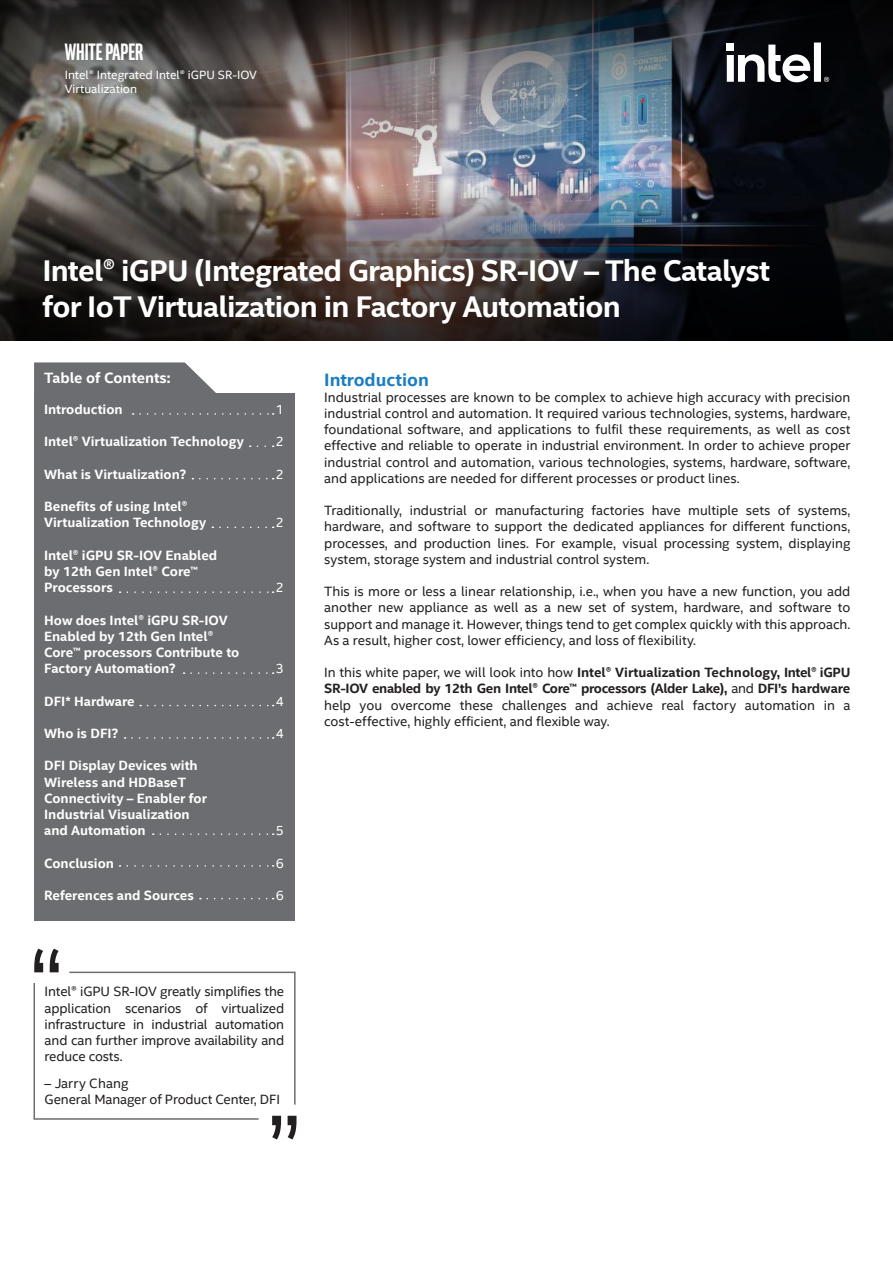
<style>
.page{position:relative;width:893px;height:1263px;background:#fff}
.page>*{position:absolute;margin:0;border:0;box-sizing:border-box;transform-origin:0 0}
.t1{font:700 30px/36px "Intel Clear";letter-spacing:-.025em;color:#fff}
.t2{font:700 24px "Intel Clear Pro";color:#fff}
.t3{font:700 18px "Intel Clear";color:#197dc2}
.t4{font:700 15px "Intel Clear";color:#fff}
.t5{font:13.5px/16.2px "Intel Clear";color:#231f20;text-align:justify}
.t6{font:700 13.5px/16.2px "Intel Clear";color:#fff}
.t7{font:13.5px "Intel Clear";color:#fff}
.t8{font:12px/14.4px "Intel Clear";color:#fff}
.s1{font-weight:700}
</style>
<div class="page">
<img style="left:0;top:0;width:893px;height:146px">
<img style="left:0;top:146px;width:893px;height:194px">
<div style="left:34px;top:394px;width:261px;height:527px;background:#6c6d70"></div>
<svg style="left:34px;top:362px;width:183px;height:32px;background:#7a7b7e"></svg>
<svg style="left:127px;top:591px;width:147px;height:2px"></svg>
<svg style="left:191px;top:672px;width:83px;height:2px"></svg>
<svg style="left:148px;top:705px;width:126px;height:1px"></svg>
<svg style="left:132px;top:737px;width:142px;height:2px"></svg>
<svg style="left:160px;top:833px;width:114px;height:2px"></svg>
<svg style="left:127px;top:865px;width:147px;height:2px"></svg>
<svg style="left:207px;top:898px;width:67px;height:1px"></svg>
<svg style="left:220px;top:526px;width:54px;height:2px"></svg>
<svg style="left:140px;top:413px;width:134px;height:2px"></svg>
<svg style="left:200px;top:478px;width:74px;height:1px"></svg>
<svg style="left:727px;top:43px;width:102px;height:39px"></svg>
<svg style="left:33px;top:948px;width:263px;height:191px"></svg>
<h2 class="t2" style="left:65px;top:36px;width:80px">WHITE PAPER</h2>
<p class="t8" style="left:65px;top:67px;width:194px">Intel® Integrated Intel® iGPU SR-IOV<br>Virtualization</p>
<h1 class="t1" style="left:43px;top:251px;width:729px">Intel® iGPU (Integrated Graphics) SR-IOV – The Catalyst for IoT Virtualization in Factory Automation</h1>
<p class="t4" style="left:44px;top:367px;width:128px">Table of Contents:</p>
<p class="t6" style="left:44px;top:401px;width:80px">Introduction</p>
<p class="t6" style="left:44px;top:433px;width:201px">Intel® Virtualization Technology</p>
<p class="t6" style="left:44px;top:465px;width:144px">What is Virtualization?</p>
<p class="t6" style="left:44px;top:498px;width:163px">Benefits of using Intel®<br>Virtualization Technology</p>
<p class="t6" style="left:44px;top:546px;width:175px">Intel® iGPU SR-IOV Enabled by 12th Gen Intel® Core™<br>Processors</p>
<p class="t6" style="left:44px;top:611px;width:197px">How does Intel® iGPU SR-IOV<br>Enabled by 12th Gen Intel®<br>Core™ processors Contribute to<br>Factory Automation?</p>
<p class="t6" style="left:44px;top:692px;width:92px">DFI* Hardware</p>
<p class="t6" style="left:44px;top:725px;width:76px">Who is DFI?</p>
<p class="t6" style="left:44px;top:757px;width:164px">DFI Display Devices with<br>Wireless and HDBaseT<br>Connectivity – Enabler for<br>Industrial Visualization and Automation</p>
<p class="t6" style="left:44px;top:854px;width:71px">Conclusion</p>
<p class="t6" style="left:44px;top:887px;width:151px">References and Sources</p>
<p class="t7" style="left:276px;top:400px;width:10px">1</p>
<p class="t7" style="left:276px;top:432px;width:10px">2</p>
<p class="t7" style="left:276px;top:465px;width:10px">2</p>
<p class="t7" style="left:276px;top:513px;width:10px">2</p>
<p class="t7" style="left:276px;top:578px;width:10px">2</p>
<p class="t7" style="left:276px;top:659px;width:10px">3</p>
<p class="t7" style="left:276px;top:691px;width:10px">4</p>
<p class="t7" style="left:276px;top:724px;width:10px">4</p>
<p class="t7" style="left:276px;top:821px;width:10px">5</p>
<p class="t7" style="left:276px;top:853px;width:10px">6</p>
<p class="t7" style="left:276px;top:886px;width:10px">6</p>
<p class="t5" style="left:45px;top:983px;width:241px">Intel® iGPU SR-IOV greatly simplifies the application scenarios of virtualized infrastructure in industrial automation and can further improve availability and reduce costs.</p>
<p class="t5" style="left:45px;top:1074px;width:237px">– Jarry Chang<br>General Manager of Product Center, DFI</p>
<h3 class="t3" style="left:324px;top:367px;width:106px">Introduction</h3>
<p class="t5" style="left:324px;top:388px;width:528px">Industrial processes are known to be complex to achieve high accuracy with precision industrial control and automation. It required various technologies, systems, hardware, foundational software, and applications to fulfil these requirements, as well as cost effective and reliable to operate in industrial environment. In order to achieve proper industrial control and automation, various technologies, systems, hardware, software, and applications are needed for different processes or product lines.</p>
<p class="t5" style="left:324px;top:502px;width:528px">Traditionally, industrial or manufacturing factories have multiple sets of systems, hardware, and software to support the dedicated appliances for different functions, processes, and production lines. For example, visual processing system, displaying system, storage system and industrial control system.</p>
<p class="t5" style="left:324px;top:583px;width:528px">This is more or less a linear relationship, i.e., when you have a new function, you add another new appliance as well as a new set of system, hardware, and software to support and manage it. However, things tend to get complex quickly with this approach.<br>As a result, higher cost, lower efficiency, and loss of flexibility.</p>
<p class="t5" style="left:324px;top:664px;width:528px">In this white paper, we will look into how <span class="s1">Intel® Virtualization Technology, Intel® iGPU SR-IOV enabled by 12th Gen Intel® Core™ processors (Alder Lake),</span> and <span class="s1">DFI’s hardware </span>help you overcome these challenges and achieve real factory automation in a cost-effective, highly efficient, and flexible way.</p>
</div>
